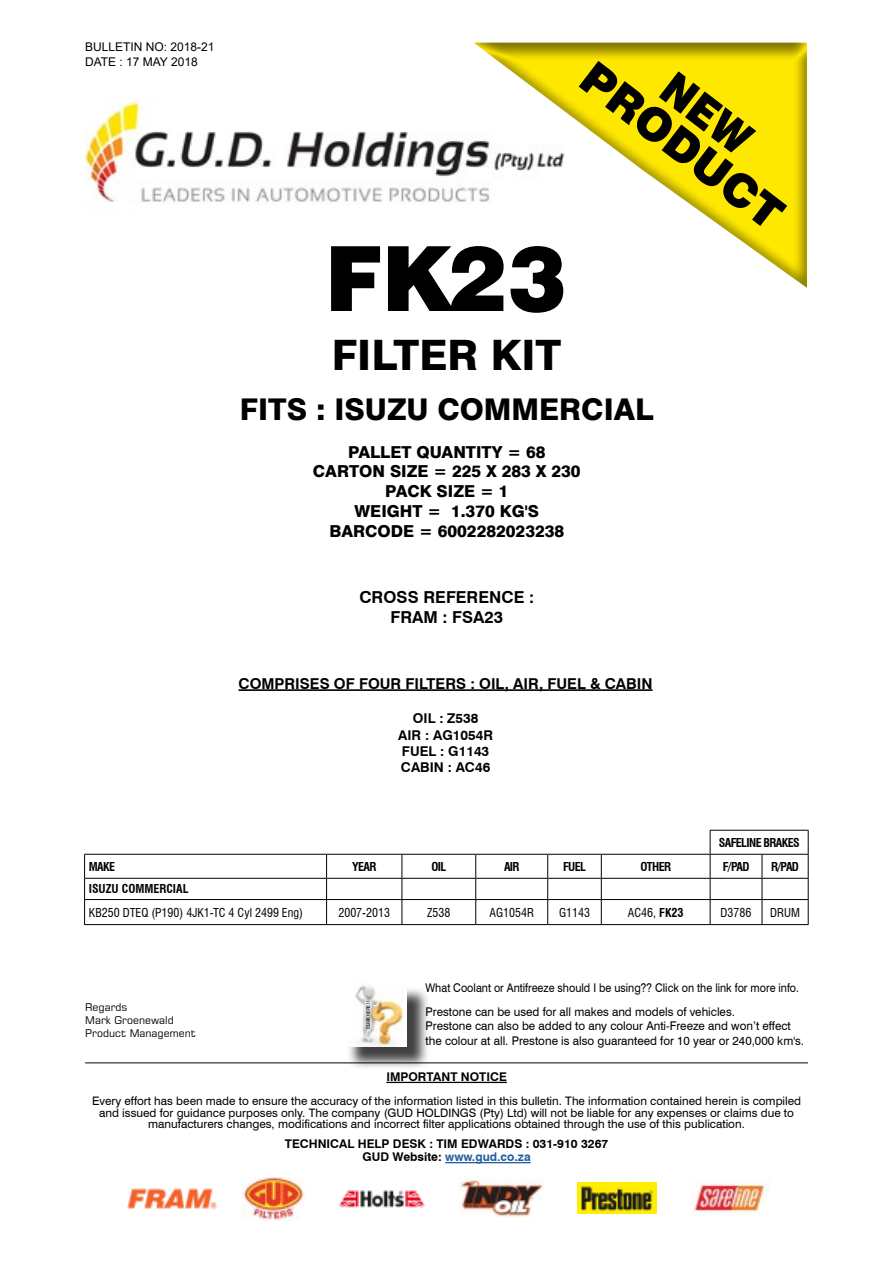
<style>
.page{position:relative;width:893px;height:1263px;background:#fff}
.page>*{position:absolute;margin:0;border:0;box-sizing:border-box;transform-origin:0 0}
.t1{font:900 90px "Swiss 721 BT";color:#000}
.t2{font:900 45px "Swiss 721 BT";color:#000}
.t3{font:800 42px "Swiss 721 BT";color:#000}
.t4{font:800 30px "Swiss 721 BT";color:#000}
.t5{font:800 16.5px/19.8px "Swiss 721 BT";color:#000;text-align:center}
.t6{font:700 16.5px/19.8px "Swiss 721 BT";color:#000;text-align:center}
.t7{font:700 15px "Swiss 721 BT";color:#000}
.t8{font:700 13.5px/16.2px "Swiss 721 BT";color:#000;text-align:center}
.t9{font:12px/14.4px "Swiss 721 BT";color:#000}
.t10{font:12px/24px "Swiss 721 BT";color:#000;scale:.9 1}
.t11{font:700 12px/13.6px "Swiss 721 BT";color:#000;text-align:center}
.t12{font:condensed 12px "Swiss 721 BT";color:#000}
.t13{font:700 condensed 12px "Swiss 721 BT";letter-spacing:-.05em;color:#000}
.t14{font:12px/14.4px "Arial";color:#000}
.t15{font:700 condensed 12px "Swiss 721 BT";color:#000}
.t16{font:11.7px/11.7px "Swiss 721 BT";color:#000;text-align:center}
.t17{font:10.5px/12.8px "Square 721 BT";color:#000}
.t18{font:4.5px "Swiss 721 BT";color:#000;scale:.9 1}
.s1{font-weight:700}
.s2{color:#215e9e}
</style>
<div class="page">
<img style="left:85px;top:100px;width:376px;height:104px">
<div style="left:461px;top:33px;width:359px;height:257px;background:#000;opacity:.5"></div>
<hr style="left:84px;top:899px;width:243px;height:1px;background:#000">
<hr style="left:327px;top:899px;width:75px;height:1px;background:#000">
<svg style="left:326px;top:855px;width:1px;height:69px"></svg>
<hr style="left:402px;top:899px;width:74px;height:1px;background:#000">
<svg style="left:402px;top:855px;width:1px;height:69px"></svg>
<hr style="left:476px;top:899px;width:72px;height:1px;background:#000">
<svg style="left:475px;top:855px;width:1px;height:69px"></svg>
<hr style="left:548px;top:899px;width:53px;height:1px;background:#000">
<svg style="left:547px;top:855px;width:1px;height:69px"></svg>
<hr style="left:601px;top:899px;width:109px;height:1px;background:#000">
<svg style="left:601px;top:855px;width:1px;height:69px"></svg>
<hr style="left:710px;top:899px;width:52px;height:1px;background:#000">
<hr style="left:762px;top:899px;width:47px;height:1px;background:#000">
<svg style="left:762px;top:855px;width:1px;height:69px"></svg>
<hr style="left:84px;top:924px;width:243px;height:1px;background:#000">
<hr style="left:327px;top:924px;width:75px;height:1px;background:#000">
<hr style="left:402px;top:924px;width:74px;height:1px;background:#000">
<hr style="left:476px;top:924px;width:72px;height:1px;background:#000">
<hr style="left:548px;top:924px;width:53px;height:1px;background:#000">
<hr style="left:601px;top:924px;width:109px;height:1px;background:#000">
<hr style="left:710px;top:924px;width:52px;height:1px;background:#000">
<hr style="left:762px;top:924px;width:47px;height:1px;background:#000">
<hr style="left:84px;top:854px;width:243px;height:1px;background:#000">
<svg style="left:84px;top:855px;width:1px;height:69px"></svg>
<hr style="left:327px;top:854px;width:75px;height:1px;background:#000">
<hr style="left:402px;top:854px;width:74px;height:1px;background:#000">
<hr style="left:476px;top:854px;width:72px;height:1px;background:#000">
<hr style="left:548px;top:854px;width:53px;height:1px;background:#000">
<hr style="left:601px;top:854px;width:109px;height:1px;background:#000">
<hr style="left:84px;top:878px;width:243px;height:1px;background:#000">
<hr style="left:327px;top:878px;width:75px;height:1px;background:#000">
<hr style="left:402px;top:878px;width:74px;height:1px;background:#000">
<hr style="left:476px;top:878px;width:72px;height:1px;background:#000">
<hr style="left:548px;top:878px;width:53px;height:1px;background:#000">
<hr style="left:601px;top:878px;width:109px;height:1px;background:#000">
<hr style="left:710px;top:878px;width:52px;height:1px;background:#000">
<hr style="left:762px;top:878px;width:47px;height:1px;background:#000">
<hr style="left:710px;top:830px;width:52px;height:1px;background:#000">
<svg style="left:710px;top:830px;width:1px;height:94px"></svg>
<hr style="left:762px;top:830px;width:47px;height:1px;background:#000">
<svg style="left:808px;top:830px;width:1px;height:94px"></svg>
<hr style="left:710px;top:854px;width:52px;height:1px;background:#000">
<hr style="left:762px;top:854px;width:47px;height:1px;background:#000">
<hr style="left:238px;top:689px;width:415px;height:2px;background:#000">
<hr style="left:85px;top:1062px;width:723px;height:1px;background:#000">
<hr style="left:386px;top:1082px;width:121px;height:1px;background:#000">
<hr style="left:445px;top:1162px;width:86px;height:1px;background:#215e9e">
<div style="left:347px;top:987px;width:83px;height:83px;background:#000;opacity:.75"></div>
<img style="left:347px;top:985px;width:60px;height:62px">
<img style="left:127px;top:1188px;width:90px;height:21px">
<img style="left:242px;top:1177px;width:62px;height:43px">
<img style="left:339px;top:1190px;width:86px;height:18px">
<img style="left:460px;top:1178px;width:84px;height:39px">
<img style="left:578px;top:1182px;width:78px;height:32px">
<img style="left:692px;top:1180px;width:77px;height:35px">
<div style="left:659px;top:71px;width:97px;height:86px;background:#ffe800"></div>
<p class="t14" style="left:85px;top:40px;width:131px">BULLETIN NO: 2018-21<br>DATE : 17 MAY 2018</p>
<h1 class="t1" style="left:325px;top:224px;width:243px">FK23</h1>
<h2 class="t2" style="left:602px;top:51px;width:243px;rotate:37deg">PRODUCT</h2>
<h3 class="t3" style="left:332px;top:330px;width:231px">FILTER KIT</h3>
<h3 class="t4" style="left:240px;top:391px;width:415px">FITS : ISUZU COMMERCIAL</h3>
<h3 class="t5" style="left:313px;top:442px;width:269px">PALLET QUANTITY = 68<br>CARTON SIZE = 225 X 283 X 230<br>PACK SIZE = 1<br>WEIGHT = 1.370 KG'S<br>BARCODE = 6002282023238</h3>
<h3 class="t6" style="left:359px;top:587px;width:176px">CROSS REFERENCE :<br>FRAM : FSA23</h3>
<p class="t7" style="left:238px;top:674px;width:416px">COMPRISES OF FOUR FILTERS : OIL, AIR, FUEL &amp; CABIN</p>
<p class="t8" style="left:398px;top:710px;width:96px">OIL : Z538<br>AIR : AG1054R<br>FUEL : G1143<br>CABIN : AC46</p>
<p class="t13" style="left:719px;top:835px;width:82px">SAFELINE BRAKES</p>
<p class="t13" style="left:89px;top:859px;width:28px">MAKE</p>
<p class="t13" style="left:352px;top:859px;width:26px">YEAR</p>
<p class="t13" style="left:431px;top:859px;width:16px">OIL</p>
<p class="t13" style="left:504px;top:859px;width:17px">AIR</p>
<p class="t13" style="left:563px;top:859px;width:25px">FUEL</p>
<p class="t13" style="left:640px;top:859px;width:32px">OTHER</p>
<p class="t13" style="left:723px;top:859px;width:28px">F/PAD</p>
<p class="t13" style="left:771px;top:859px;width:29px">R/PAD</p>
<p class="t15" style="left:89px;top:882px;width:101px">ISUZU COMMERCIAL</p>
<p class="t12" style="left:89px;top:905px;width:216px">KB250 DTEQ (P190) 4JK1-TC 4 Cyl 2499 Eng)</p>
<p class="t12" style="left:338px;top:905px;width:53px">2007-2013</p>
<p class="t12" style="left:427px;top:905px;width:25px">Z538</p>
<p class="t12" style="left:489px;top:905px;width:46px">AG1054R</p>
<p class="t12" style="left:559px;top:905px;width:33px">G1143</p>
<p class="t12" style="left:628px;top:905px;width:57px">AC46, <span class="s1">FK23</span></p>
<p class="t12" style="left:721px;top:905px;width:32px">D3786</p>
<p class="t12" style="left:770px;top:905px;width:31px">DRUM</p>
<p class="t17" style="left:85px;top:1001px;width:112px">Regards<br>Mark Groenewald<br>Product Management</p>
<p class="t18" style="left:365px;top:1028px;width:32px;rotate:-90deg">CLICK HERE !!</p>
<p class="t10" style="left:426px;top:975px;width:417px">What Coolant or Antifreeze should I be using?? Click on the link for more info.<br>Prestone can be used for all makes and models of vehicles.</p>
<p class="t9" style="left:426px;top:1019px;width:380px">Prestone can also be added to any colour Anti-Freeze and won’t effect the colour at all. Prestone is also guaranteed for 10 year or 240,000 km's.</p>
<p class="t11" style="left:386px;top:1070px;width:122px">IMPORTANT NOTICE</p>
<p class="t16" style="left:92px;top:1095px;width:711px">Every effort has been made to ensure the accuracy of the information listed in this bulletin. The information contained herein is compiled and issued for guidance purposes only. The company (GUD HOLDINGS (Pty) Ltd) will not be liable for any expenses or claims due to manufacturers changes, modifications and incorrect filter applications obtained through the use of this publication.</p>
<p class="t11" style="left:285px;top:1136px;width:325px">TECHNICAL HELP DESK : TIM EDWARDS : 031-910 3267<br>GUD Website: <span class="s2">www.gud.co.za</span></p>
</div>
